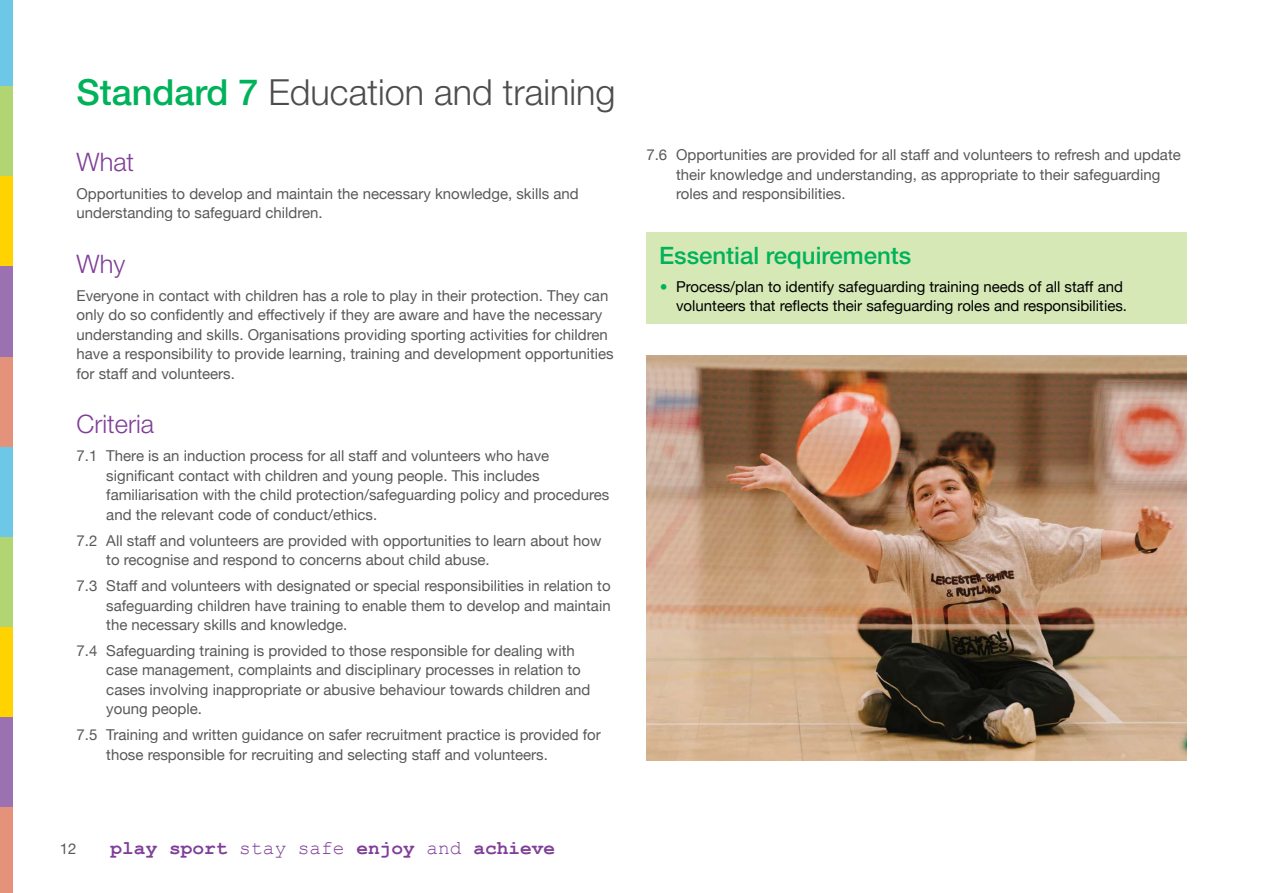
<style>
.page{position:relative;width:1263px;height:893px;background:#fff}
.page>*{position:absolute;margin:0;border:0;box-sizing:border-box;transform-origin:0 0}
.t1{font:300 36px "Helvetica Neue";color:#4d4d4f}
.t2{font:300 25.5px "Helvetica Neue";color:#7f3f98}
.t3{font:500 24px "Helvetica Neue";color:#00b25a}
.t4{font:700 19.5px "Courier New";color:#7f3f98}
.t5{font:15px/19.5px "Helvetica Neue";color:#58595b}
.t6{font:15px/19.5px "Helvetica Neue";color:#000;text-align:right}
.s1{font-weight:500;color:#00b25a}
.s2{font-weight:400}
.s3{font-size:25.5px;color:#00b25a}
</style>
<div class="page">
<div style="left:0;top:0;width:13px;height:87px;background:#6cc8e6"></div>
<div style="left:0;top:87px;width:13px;height:90px;background:#b1d572"></div>
<div style="left:0;top:177px;width:13px;height:90px;background:#ffd200"></div>
<div style="left:0;top:267px;width:13px;height:90px;background:#9b71b1"></div>
<div style="left:0;top:357px;width:13px;height:90px;background:#e5927a"></div>
<div style="left:0;top:447px;width:13px;height:90px;background:#6cc8e6"></div>
<div style="left:0;top:537px;width:13px;height:90px;background:#b1d572"></div>
<div style="left:0;top:627px;width:13px;height:91px;background:#ffd200"></div>
<div style="left:0;top:718px;width:13px;height:90px;background:#9b71b1"></div>
<div style="left:0;top:808px;width:13px;height:85px;background:#e5927a"></div>
<div style="left:646px;top:232px;width:540px;height:92px;background:#d6e8b6"></div>
<img style="left:646px;top:355px;width:540px;height:405px">
<h1 class="t1" style="left:77px;top:70px;width:540px"><span class="s1">Standard 7</span> Education and training</h1>
<h2 class="t2" style="left:77px;top:146px;width:59px">What</h2>
<p class="t5" style="left:77px;top:185px;width:504px">Opportunities to develop and maintain the necessary knowledge, skills and understanding to safeguard children.</p>
<h2 class="t2" style="left:77px;top:248px;width:50px">Why</h2>
<p class="t5" style="left:77px;top:287px;width:539px">Everyone in contact with children has a role to play in their protection. They can only do so confidently and effectively if they are aware and have the necessary understanding and skills. Organisations providing sporting activities for children have a responsibility to provide learning, training and development opportunities for staff and volunteers.</p>
<h2 class="t2" style="left:77px;top:409px;width:79px">Criteria</h2>
<p class="t5" style="left:106px;top:447px;width:505px;text-indent:-30px">7.1 There is an induction process for all staff and volunteers who have significant contact with children and young people. This includes familiarisation with the child protection/safeguarding policy and procedures and the relevant code of conduct/ethics.</p>
<p class="t5" style="left:106px;top:531px;width:497px;text-indent:-30px">7.2 All staff and volunteers are provided with opportunities to learn about how to recognise and respond to concerns about child abuse.</p>
<p class="t5" style="left:106px;top:577px;width:506px;text-align:justify;text-indent:-30px">7.3 Staff and volunteers with designated or special responsibilities in relation to safeguarding children have training to enable them to develop and maintain the necessary skills and knowledge.</p>
<p class="t5" style="left:106px;top:642px;width:485px;text-indent:-30px">7.4 Safeguarding training is provided to those responsible for dealing with case management, complaints and disciplinary processes in relation to cases involving inappropriate or abusive behaviour towards children and young people.</p>
<p class="t5" style="left:106px;top:726px;width:496px;text-indent:-30px">7.5 Training and written guidance on safer recruitment practice is provided for those responsible for recruiting and selecting staff and volunteers.</p>
<p class="t5" style="left:60px;top:840px;width:18px">12</p>
<h3 class="t4" style="left:111px;top:836px;width:446px">play sport <span class="s2">stay safe</span> enjoy <span class="s2">and</span> achieve</h3>
<p class="t5" style="left:676px;top:146px;width:506px;text-indent:-30px">7.6 Opportunities are provided for all staff and volunteers to refresh and update their knowledge and understanding, as appropriate to their safeguarding roles and responsibilities.</p>
<h3 class="t3" style="left:659px;top:241px;width:254px">Essential requirements</h3>
<p class="t6" style="left:659px;top:278px;width:469px"><span class="s3">•</span> Process/plan to identify safeguarding training needs of all staff and volunteers that reflects their safeguarding roles and responsibilities.</p>
</div>
